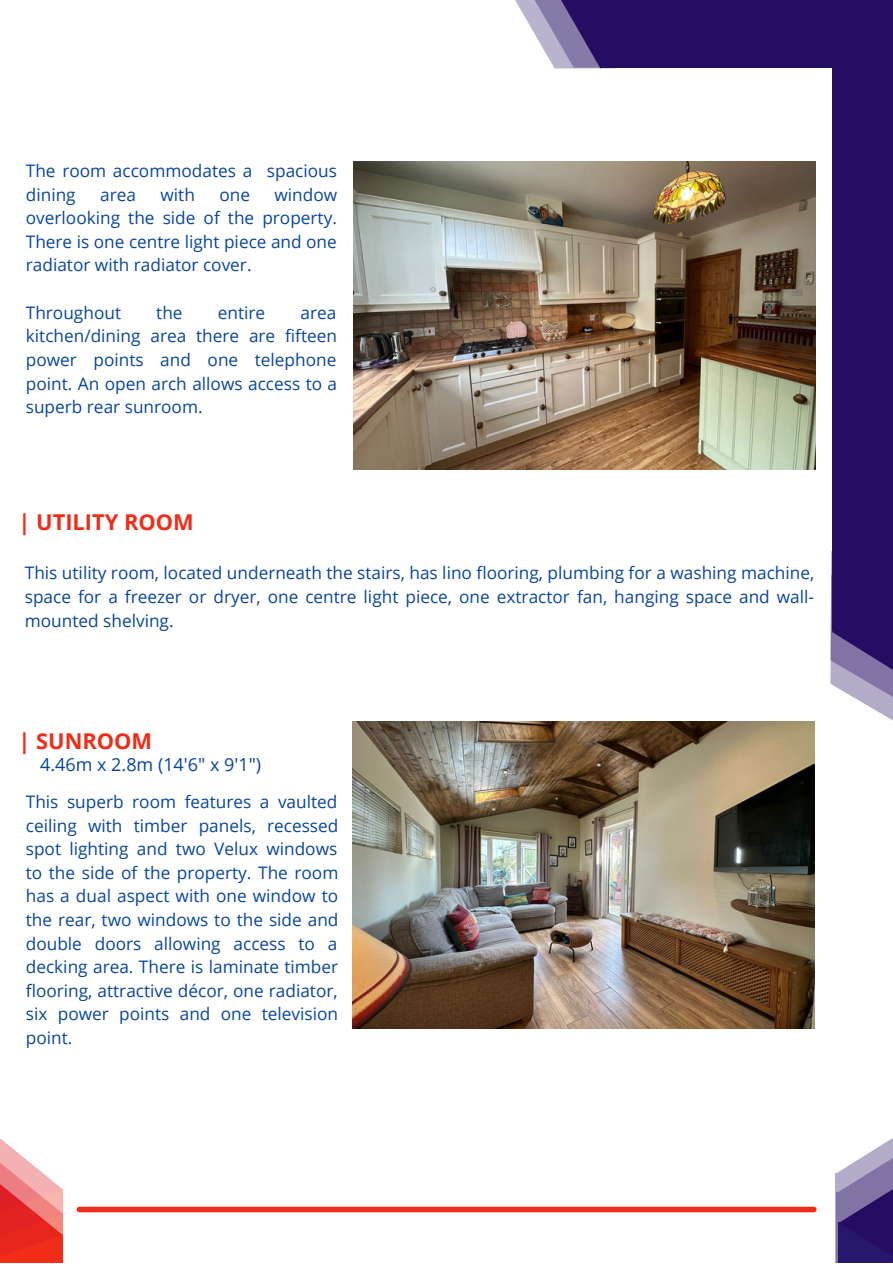
<style>
.page{position:relative;width:893px;height:1264px;background:#fff}
.page>*{position:absolute;margin:0;border:0;box-sizing:border-box;transform-origin:0 0}
.t1{font:700 21.9px "Open Sans";color:#ef2d19}
.t2{font:18px "Open Sans";color:#08459d}
.t3{font:17.25px/23.5px "Open Sans";color:#08459d;text-align:justify}
</style>
<div class="page">
<svg style="left:515px;top:0;width:13px;height:22px"></svg>
<svg style="left:528px;top:0;width:27px;height:68px;fill:#bab3cd"></svg>
<div style="left:601px;top:0;width:291px;height:68px;background:#250e62"></div>
<svg style="left:830px;top:602px;width:62px;height:118px"></svg>
<div style="left:831px;top:0;width:61px;height:631px;background:#250e62"></div>
<svg style="left:831px;top:572px;width:61px;height:119px;fill:#250e62"></svg>
<svg style="left:555px;top:0;width:46px;height:68px;background:#604f8c"></svg>
<div style="left:836px;top:1192px;width:56px;height:70px;background:#28186c"></div>
<svg style="left:835px;top:1138px;width:57px;height:107px"></svg>
<svg style="left:0;top:1138px;width:63px;height:124px"></svg>
<div style="left:79px;top:1206px;width:734px;height:6px;background:#ef2d19"></div>
<img style="left:353px;top:162px;width:462px;height:307px">
<img style="left:352px;top:721px;width:462px;height:307px">
<p class="t3" style="left:26px;top:158px;width:313px">The room accommodates a spacious dining</p>
<p class="t3" style="left:26px;top:182px;width:313px;text-indent:249px">window overlooking the side of the property.<br>There is one centre light piece and one radiator with radiator cover.</p>
<p class="t3" style="left:26px;top:300px;width:97px">Throughout</p>
<p class="t3" style="left:156px;top:300px;width:28px">the</p>
<p class="t3" style="left:218px;top:300px;width:49px">entire</p>
<p class="t3" style="left:100px;top:182px;width:37px">area</p>
<p class="t3" style="left:160px;top:182px;width:36px">with</p>
<p class="t3" style="left:219px;top:182px;width:32px">one</p>
<p class="t3" style="left:26px;top:300px;width:313px;text-indent:275px">area kitchen/dining area there are fifteen power points and one telephone point. An open arch allows access to a superb rear sunroom.</p>
<p class="t1" style="left:18px;top:506px;width:177px">| UTILITY ROOM</p>
<p class="t3" style="left:25px;top:561px;width:791px">This utility room, located underneath the stairs, has lino flooring, plumbing for a washing machine, space for a freezer or dryer, one centre light piece, one extractor fan, hanging space and wall&shy;mounted shelving.</p>
<p class="t1" style="left:18px;top:725px;width:135px">| SUNROOM</p>
<p class="t2" style="left:40px;top:751px;width:222px">4.46m x 2.8m (14'6" x 9'1")</p>
<p class="t3" style="left:26px;top:789px;width:314px">This superb room features a vaulted ceiling with timber panels, recessed spot lighting and two Velux windows to the side of the property. The room has a dual aspect with one window to the rear, two windows to the side and double doors allowing access to a decking area. There is laminate timber flooring, attractive décor, one radiator, six power points and one television point.</p>
</div>
